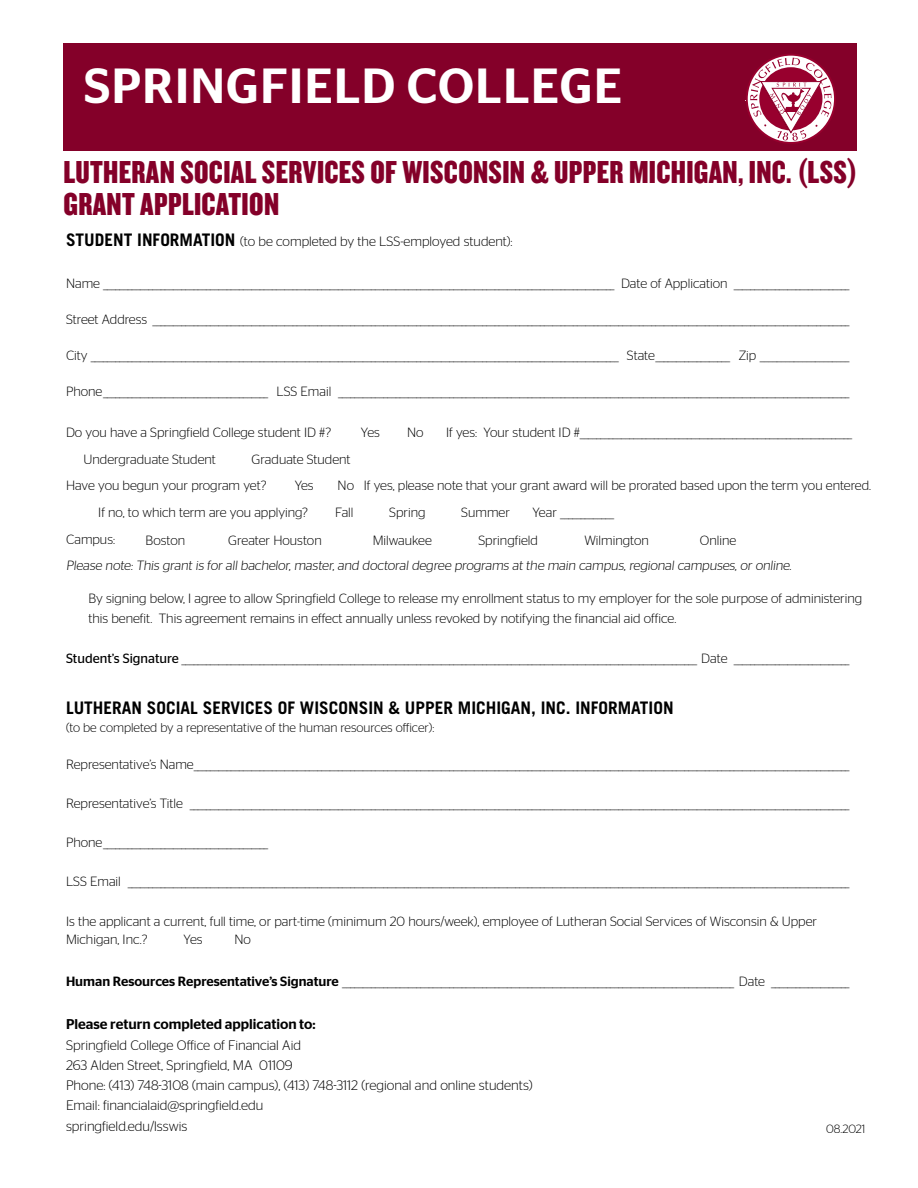
<style>
.page{position:relative;width:918px;height:1188px;background:#fff}
.page>*{position:absolute;margin:0;border:0;box-sizing:border-box;transform-origin:0 0}
.t1{font:500 49.35px "Stag Sans";letter-spacing:.03em;color:#fff}
.t2{font:33px/31.5px "Knockout 69 Full Liteweight";letter-spacing:.01em;color:#840029}
.t3{font:700 17.4px "Trade Gothic";color:#000}
.t4{font:500 14.1px "Stag Sans";color:#000}
.t5{font:300 13.8px/20.2px "Stag Sans";color:#000}
.t6{font:300 13.5px "Stag Sans";color:#000}
.t7{font:300 13.35px/26.8px "Stag Sans";color:#000}
.t8{font:300 12.75px "Stag Sans";color:#000}
.t9{font:300 12px "Stag Sans";color:#000}
.s1{font-family:"Trade Gothic";font-weight:700;font-size:17.4px}
.s2{font-weight:400}
.s3{font-weight:500}
</style>
<div class="page">
<div style="left:63px;top:44px;width:794px;height:107px;background:#840029"></div>
<svg style="left:746px;top:54px;width:90px;height:90px"></svg>
<svg style="left:746px;top:58px;width:86px;height:83px"></svg>
<h1 class="t1" style="left:84px;top:58px;width:539px">Springfield College</h1>
<h2 class="t2" style="left:63px;top:156px;width:796px">LUTHERAN SOCIAL SERVICES OF WISCONSIN &amp; UPPER MICHIGAN, INC. (LSS)<br>GRANT APPLICATION</h2>
<p class="t6" style="left:66px;top:234px;width:448px"><span class="s1">STUDENT INFORMATION</span> (to be completed by the LSS-employed student):</p>
<p class="t7" style="left:66px;top:270px;width:785px">Name ____________________________________________________________________________________________________________________________ Date of Application ____________________________</p>
<p class="t7" style="left:66px;top:306px;width:785px">Street Address _________________________________________________________________________________________________________________________________________________________________________</p>
<p class="t7" style="left:66px;top:342px;width:785px">City ________________________________________________________________________________________________________________________________ State__________________ Zip _____________________</p>
<p class="t7" style="left:66px;top:378px;width:785px">Phone________________________________________ LSS Email ____________________________________________________________________________________________________________________________</p>
<p class="t7" style="left:66px;top:418px;width:267px">Do you have a Springfield College student ID #?</p>
<p class="t7" style="left:361px;top:418px;width:20px">Yes</p>
<p class="t7" style="left:407px;top:418px;width:18px">No</p>
<p class="t7" style="left:446px;top:418px;width:408px">If yes: Your student ID #__________________________________________________________________</p>
<p class="t7" style="left:84px;top:445px;width:134px">Undergraduate Student</p>
<p class="t7" style="left:66px;top:445px;width:286px;text-indent:186px">Graduate Student<br>Have you begun your program yet?</p>
<p class="t7" style="left:295px;top:472px;width:20px">Yes</p>
<p class="t7" style="left:338px;top:472px;width:535px">No If yes, please note that your grant award will be prorated based upon the term you entered.</p>
<p class="t7" style="left:98px;top:499px;width:211px">If no, to which term are you applying?</p>
<p class="t7" style="left:335px;top:499px;width:20px">Fall</p>
<p class="t7" style="left:389px;top:499px;width:38px">Spring</p>
<p class="t7" style="left:461px;top:499px;width:50px">Summer</p>
<p class="t7" style="left:533px;top:499px;width:83px">Year _____________</p>
<p class="t7" style="left:66px;top:526px;width:729px;line-height:25.5px">Campus:<br>Please note: This grant is for all bachelor, master, and doctoral degree programs at the main campus, regional campuses, or online.</p>
<p class="t7" style="left:89px;top:589px;width:775px;line-height:19.5px">By signing below, I agree to allow Springfield College to release my enrollment status to my employer for the sole purpose of administering this benefit. This agreement remains in effect annually unless revoked by notifying the financial aid office.</p>
<p class="t7" style="left:66px;top:644px;width:785px"><span class="s2">Student’s Signature</span> _____________________________________________________________________________________________________________________________ Date ____________________________</p>
<h3 class="t3" style="left:66px;top:697px;width:609px">LUTHERAN SOCIALSERVICES OF WISCONSIN &amp; UPPER MICHIGAN, INC. INFORMATION</h3>
<p class="t8" style="left:66px;top:720px;width:370px">(to be completed by a representative of the human resources officer):</p>
<p class="t7" style="left:66px;top:751px;width:785px">Representative’s Name_______________________________________________________________________________________________________________________________________________________________</p>
<p class="t7" style="left:66px;top:790px;width:785px">Representative’s Title ________________________________________________________________________________________________________________________________________________________________</p>
<p class="t7" style="left:66px;top:829px;width:204px">Phone________________________________________</p>
<p class="t7" style="left:66px;top:868px;width:785px">LSS Email _______________________________________________________________________________________________________________________________________________________________________________</p>
<p class="t7" style="left:66px;top:912px;width:753px;line-height:18px">Is the applicant a current, full time, or part-time (minimum 20 hours/week), employee of Lutheran Social Services of Wisconsin &amp; Upper<br>Michigan, Inc.?</p>
<p class="t7" style="left:146px;top:527px;width:41px">Boston</p>
<p class="t7" style="left:228px;top:527px;width:95px">Greater Houston</p>
<p class="t7" style="left:373px;top:527px;width:61px">Milwaukee</p>
<p class="t7" style="left:478px;top:527px;width:61px">Springfield</p>
<p class="t7" style="left:584px;top:527px;width:66px">Wilmington</p>
<p class="t7" style="left:700px;top:527px;width:38px">Online</p>
<p class="t7" style="left:184px;top:925px;width:20px">Yes</p>
<p class="t7" style="left:234px;top:925px;width:18px">No</p>
<p class="t7" style="left:66px;top:967px;width:785px"><span class="s3">Human Resources Representative’s Signature</span> _______________________________________________________________________________________________ Date ___________________</p>
<p class="t4" style="left:66px;top:1016px;width:251px">Please return completed application to:</p>
<p class="t5" style="left:66px;top:1035px;width:468px">Springfield College Office of Financial Aid<br>263 Alden Street, Springfield, MA 01109<br>Phone: (413) 748-3108 (main campus), (413) 748-3112 (regional and online students)<br>Email: financialaid@springfield.edu<br>springfield.edu/lsswis</p>
<p class="t9" style="left:826px;top:1122px;width:41px">08.2021</p>
</div>
